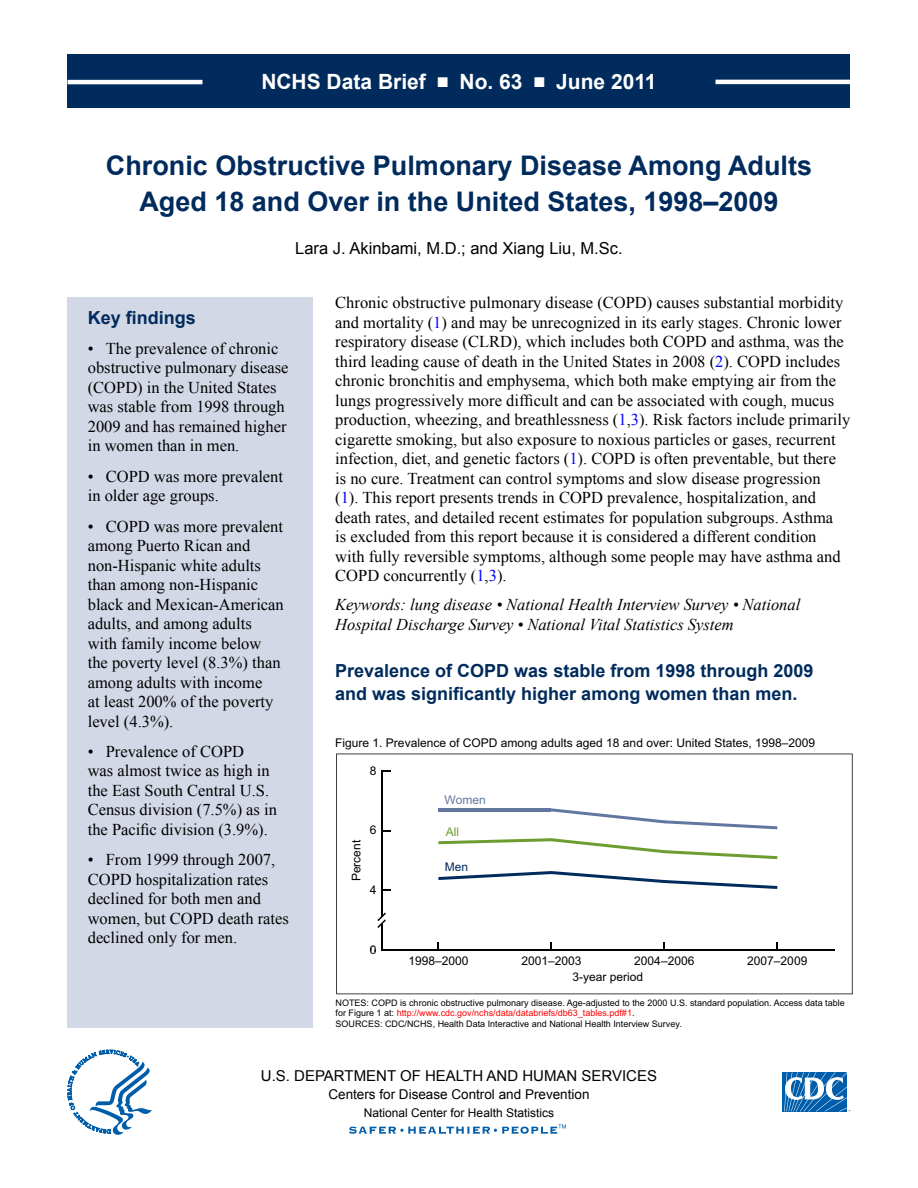
<style>
.page{position:relative;width:918px;height:1188px;background:#fff}
.page>*{position:absolute;margin:0;border:0;box-sizing:border-box;transform-origin:0 0}
.Heading_1{font:700 27px/36px "Arial";color:#002b5c;text-align:center}
.Header_Opeining_page{font:700 21px "Arial";color:#fff}
.Heading_2{font:700 18px/22.5px "Arial";color:#002b5c}
.Abstract__Title{font:700 18px "Arial";color:#002b5c}
.Abstract__bullets{font:16.5px/19.5px "Times New Roman";color:#000}
.Keywords{font:italic 16.5px/19.5px "Times New Roman";color:#000}
.Bi-line{font:16.5px "Arial";color:#000}
.t1{font:15px "Arial";color:#000}
.t2{font:13.5px "Arial";color:#000}
.t3{font:12px "Arial";color:#000}
.t4{font:12px "Arial";color:#62779f}
.t5{font:12px "Arial";color:#002b5c}
.t6{font:12px "Arial";color:#6d9d31}
.t7{font:9px/10.5px "Arial";color:#000}
.s1{color:#00f}
.s2{color:#fff}
.s3{color:#f00}
</style>
<div class="page">
<div style="left:68px;top:54px;width:782px;height:54px;background:#002b5c"></div>
<hr style="left:68px;top:80px;width:134px;height:4px;background:#fff">
<hr style="left:716px;top:80px;width:134px;height:4px;background:#fff">
<svg style="left:349px;top:1124px;width:217px;height:10px"></svg>
<svg style="left:782px;top:1111px;width:65px;height:1px"></svg>
<div style="left:782px;top:1072px;width:65px;height:39px;background:#005daa"></div>
<svg style="left:784px;top:1072px;width:67px;height:39px"></svg>
<svg style="left:67px;top:1050px;width:85px;height:85px"></svg>
<div style="left:68px;top:297px;width:245px;height:731px;background:#d3d8e6"></div>
<svg style="left:336px;top:754px;width:517px;height:240px"></svg>
<hr style="left:381px;top:950px;width:454px;height:1px;background:#000">
<svg style="left:370px;top:945px;width:6px;height:9px"></svg>
<hr style="left:381px;top:770px;width:2px;height:147px;background:#000">
<hr style="left:381px;top:923px;width:2px;height:28px;background:#000">
<svg style="left:383px;top:830px;width:7px;height:2px"></svg>
<svg style="left:383px;top:770px;width:7px;height:2px"></svg>
<hr style="left:438px;top:808px;width:113px;height:3px;background:#62779f">
<svg style="left:550px;top:808px;width:227px;height:21px"></svg>
<svg style="left:438px;top:871px;width:339px;height:18px"></svg>
<svg style="left:438px;top:838px;width:339px;height:21px"></svg>
<svg style="left:377px;top:913px;width:9px;height:15px"></svg>
<p class="Header_Opeining_page" style="left:261px;top:67px;width:397px">NCHS Data Brief ■ No. 63 ■ June 2011</p>
<p class="Heading_1" style="left:106px;top:148px;width:708px">Chronic Obstructive Pulmonary Disease Among Adults<br>Aged 18 and Over in the United States, 1998–2009</p>
<p class="Bi-line" style="left:295px;top:237px;width:329px">Lara J. Akinbami, M.D.; and Xiang Liu, M.Sc.</p>
<p class="Abstract__Title" style="left:88px;top:305px;width:110px">Key findings</p>
<p class="Abstract__bullets" style="left:88px;top:338px;width:202px">• The prevalence of chronic obstructive pulmonary disease (COPD) in the United States was stable from 1998 through<br>2009 and has remained higher in women than in men.</p>
<p class="Abstract__bullets" style="left:88px;top:466px;width:197px">• COPD was more prevalent in older age groups.</p>
<p class="Abstract__bullets" style="left:88px;top:516px;width:198px">• COPD was more prevalent among Puerto Rican and non-Hispanic white adults than among non-Hispanic black and Mexican-American adults, and among adults with family income below the poverty level (8.3%) than among adults with income<br>at least 200% of the poverty level (4.3%).</p>
<p class="Abstract__bullets" style="left:88px;top:741px;width:191px">• Prevalence of COPD<br>was almost twice as high in the East South Central U.S.<br>Census division (7.5%) as in the Pacific division (3.9%).</p>
<p class="Abstract__bullets" style="left:88px;top:850px;width:203px">• From 1999 through 2007,<br>COPD hospitalization rates declined for both men and women, but COPD death rates declined only for men.</p>
<p class="Abstract__bullets" style="left:335px;top:293px;width:517px">Chronic obstructive pulmonary disease (COPD) causes substantial morbidity and mortality (<span class="s1">1</span>) and may be unrecognized in its early stages. Chronic lower respiratory disease (CLRD), which includes both COPD and asthma, was the third leading cause of death in the United States in 2008 (<span class="s1">2</span>). COPD includes chronic bronchitis and emphysema, which both make emptying air from the lungs progressively more difficult and can be associated with cough, mucus production, wheezing, and breathlessness (<span class="s1">1</span>,<span class="s1">3</span>). Risk factors include primarily cigarette smoking, but also exposure to noxious particles or gases, recurrent infection, diet, and genetic factors (<span class="s1">1</span>). COPD is often preventable, but there is no cure. Treatment can control symptoms and slow disease progression<br>(<span class="s1">1</span>). This report presents trends in COPD prevalence, hospitalization, and death rates, and detailed recent estimates for population subgroups. Asthma<br>is excluded from this report because it is considered a different condition<br>with fully reversible symptoms, although some people may have asthma and COPD concurrently (<span class="s1">1</span>,<span class="s1">3</span>).</p>
<p class="Keywords" style="left:335px;top:595px;width:467px">Keywords: lung disease • National Health Interview Survey • National<br>Hospital Discharge Survey • National Vital Statistics System</p>
<p class="Heading_2" style="left:335px;top:660px;width:480px">Prevalence of COPD was stable from 1998 through 2009 and was significantly higher among women than men.</p>
<p class="t3" style="left:335px;top:734px;width:482px">Figure 1. Prevalence of COPD among adults aged 18 and over: United States, 1998–2009</p>
<p class="t3" style="left:370px;top:762px;width:8px">8</p>
<p class="t3" style="left:348px;top:881px;width:43px;rotate:-90deg">Percent</p>
<p class="t3" style="left:370px;top:822px;width:8px">6</p>
<p class="t3" style="left:370px;top:882px;width:8px">4</p>
<p class="t3" style="left:370px;top:942px;width:8px">0<span class="s2">2</span></p>
<p class="t4" style="left:445px;top:792px;width:43px">Women</p>
<p class="t6" style="left:446px;top:824px;width:15px">All</p>
<p class="t5" style="left:445px;top:859px;width:25px">Men</p>
<p class="t3" style="left:408px;top:953px;width:62px">1998–2000</p>
<p class="t3" style="left:521px;top:953px;width:62px">2001–2003</p>
<p class="t3" style="left:634px;top:953px;width:62px">2004–2006</p>
<p class="t3" style="left:747px;top:953px;width:62px">2007–2009</p>
<p class="t3" style="left:572px;top:969px;width:72px">3-year period</p>
<p class="t7" style="left:336px;top:997px;width:511px">NOTES: COPD is chronic obstructive pulmonary disease. Age-adjusted to the 2000 U.S. standard population. Access data table for Figure 1 at: <span class="s3">http://www.cdc.gov/nchs/data/databriefs/db63_tables.pdf#1</span>.<br>SOURCES: CDC/NCHS, Health Data Interactive and National Health Interview Survey.</p>
<p class="t1" style="left:261px;top:1066px;width:398px">U.S. DEPARTMENT OF HEALTH AND HUMAN SERVICES</p>
<p class="t2" style="left:328px;top:1085px;width:263px">Centers for Disease Control and Prevention</p>
<p class="t3" style="left:364px;top:1105px;width:192px">National Center for Health Statistics</p>
</div>
